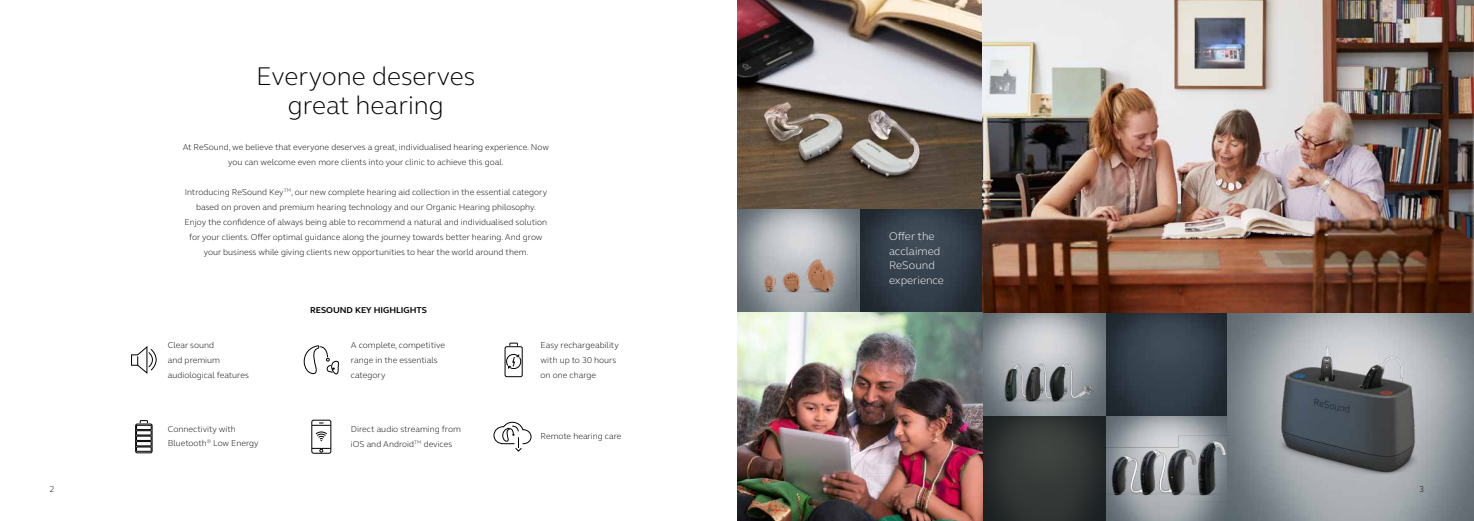
<style>
.page{position:relative;width:1474px;height:521px;background:#fff}
.page>*{position:absolute;margin:0;border:0;box-sizing:border-box;transform-origin:0 0}
.t1{font:300 26.25px/28.9px "GN Elliot";color:#000;text-align:center}
.t2{font:300 11.38px/14.9px "GN Elliot";color:#fff}
.t3{font:300 8.75px/14.9px "GN Elliot";color:#000}
.t4{font:700 8.75px "GN Elliot";color:#000}
</style>
<div class="page">
<img style="left:982px;top:313px;width:491px;height:208px">
<img style="left:982px;top:353px;width:129px;height:55px">
<img style="left:982px;top:354px;width:117px;height:54px">
<img style="left:1104px;top:433px;width:123px;height:5px">
<img style="left:1104px;top:438px;width:123px;height:64px">
<img style="left:737px;top:208px;width:245px;height:105px">
<img style="left:737px;top:244px;width:129px;height:2px">
<img style="left:737px;top:246px;width:129px;height:53px">
<img style="left:737px;top:0;width:245px;height:208px">
<img style="left:1228px;top:340px;width:218px;height:146px">
<img style="left:982px;top:0;width:491px;height:313px">
<img style="left:737px;top:313px;width:245px;height:208px">
<svg style="left:131px;top:346px;width:26px;height:28px"></svg>
<svg style="left:304px;top:345px;width:35px;height:30px"></svg>
<svg style="left:504px;top:343px;width:18px;height:34px"></svg>
<svg style="left:493px;top:422px;width:38px;height:30px"></svg>
<svg style="left:311px;top:420px;width:20px;height:34px"></svg>
<div style="left:135px;top:424px;width:17px;height:29px;border:1px solid #000;border-radius:2px"></div>
<svg style="left:136px;top:420px;width:16px;height:32px"></svg>
<h1 class="t1" style="left:256px;top:61px;width:220px">Everyone deserves great hearing</h1>
<p class="t3" style="left:183px;top:140px;width:368px;text-align:center">At ReSound, we believe that everyone deserves a great, individualised hearing experience. Now you can welcome even more clients into your clinic to achieve this goal.</p>
<p class="t3" style="left:185px;top:184px;width:364px;text-align:center">Introducing ReSound Key<sup>TM</sup>, our new complete hearing aid collection in the essential category based on proven and premium hearing technology and our Organic Hearing philosophy.<br>Enjoy the confidence of always being able to recommend a natural and individualised solution for your clients. Offer optimal guidance along the journey towards better hearing. And grow your business while giving clients new opportunities to hear the world around them.</p>
<p class="t3" style="left:168px;top:338px;width:82px">Clear sound<br>and premium audiological features</p>
<p class="t3" style="left:168px;top:421px;width:92px">Connectivity with<br>Bluetooth<sup>®</sup> Low Energy</p>
<p class="t4" style="left:310px;top:305px;width:118px">RESOUND KEY HIGHLIGHTS</p>
<p class="t3" style="left:351px;top:338px;width:96px">A complete, competitive range in the essentials category</p>
<p class="t3" style="left:351px;top:421px;width:111px">Direct audio streaming from iOS and Android<sup>TM</sup> devices</p>
<p class="t3" style="left:540px;top:338px;width:80px">Easy rechargeability with up to 30 hours on one charge</p>
<p class="t3" style="left:540px;top:429px;width:82px">Remote hearing care</p>
<h2 class="t2" style="left:889px;top:228px;width:56px">Offer the acclaimed<br>ReSound experience</h2>
<p class="t3" style="left:50px;top:481px;width:7px">2</p>
<p class="t3" style="left:1419px;top:481px;width:7px">3</p>
</div>
